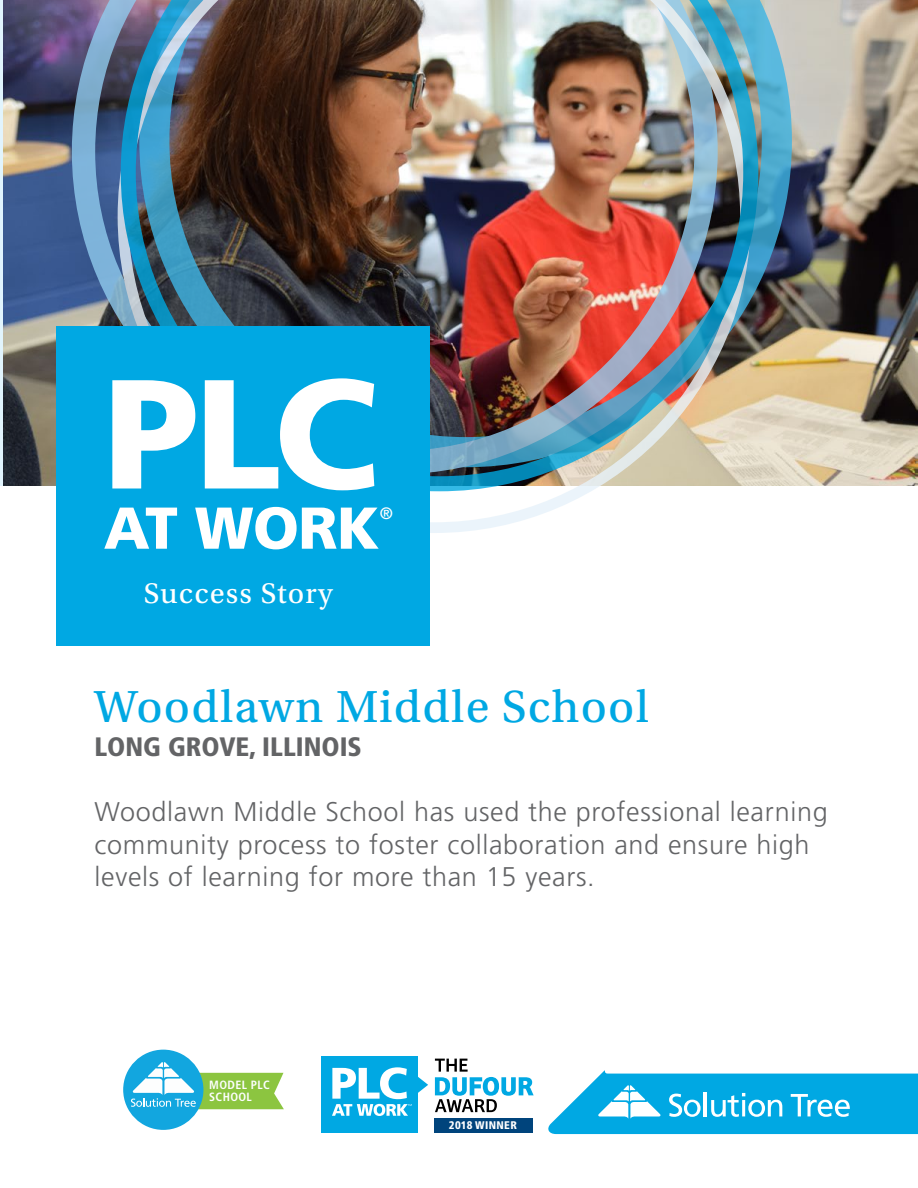
<style>
.page{position:relative;width:918px;height:1188px;background:#fff}
.page>*{position:absolute;margin:0;border:0;box-sizing:border-box;transform-origin:0 0}
.t1{font:900 155.1px "Frutiger LT Std";color:#fff}
.t2{font:900 58.95px "Frutiger LT Std";letter-spacing:-.01em;color:#fff}
.t3{font:47.55px "Utopia Std Capt";letter-spacing:.025em;color:#00a8e3}
.t4{font:30px "Utopia Std Capt";letter-spacing:.04em;color:#fff}
.t5{font:300 27px/32.4px "Frutiger LT Std";letter-spacing:.025em;color:#636466}
.t6{font:900 condensed 26.7px "Frutiger LT Std";color:#636466}
.t7{font:16.5px "Frutiger LT Std";color:#fff}
.t8{font:700 condensed 12px/12px "Frutiger LT Std";letter-spacing:.03em;color:#fdfefe}
.t9{font:900 condensed 11.1px "Frutiger LT Std";letter-spacing:.03em;color:#fff}
</style>
<div class="page">
<div style="left:123px;top:1050px;width:80px;height:80px;background:#12a6df;border-radius:50%"></div>
<svg style="left:131px;top:1062px;width:153px;height:47px"></svg>
<img style="left:3px;top:0;width:915px;height:486px">
<img style="left:758px;top:0;width:34px;height:467px">
<svg style="left:72px;top:0;width:46px;height:326px;background:#6481a7"></svg>
<svg style="left:118px;top:0;width:473px;height:533px"></svg>
<img style="left:121px;top:0;width:637px;height:491px">
<svg style="left:548px;top:1070px;width:370px;height:64px"></svg>
<div style="left:56px;top:326px;width:374px;height:320px;background:#00a8e3"></div>
<div style="left:434px;top:1118px;width:98px;height:15px;background:#00447c"></div>
<div style="left:321px;top:1056px;width:97px;height:77px;background:#00a8e3"></div>
<svg style="left:332px;top:1067px;width:96px;height:49px"></svg>
<svg style="left:435px;top:1059px;width:99px;height:53px"></svg>
<p class="t1" style="left:104px;top:341px;width:275px">PLC</p>
<p class="t2" style="left:104px;top:492px;width:277px">AT WORK</p>
<p class="t7" style="left:380px;top:504px;width:15px">®</p>
<p class="t4" style="left:144px;top:577px;width:190px">Success Story</p>
<p class="t3" style="left:94px;top:681px;width:556px">Woodlawn Middle School</p>
<p class="t6" style="left:94px;top:731px;width:269px">LONG GROVE, ILLINOIS</p>
<p class="t5" style="left:94px;top:796px;width:735px">Woodlawn Middle School has used the professional learning community process to foster collaboration and ensure high levels of learning for more than 15 years.</p>
<p class="t8" style="left:209px;top:1079px;width:62px">MODEL PLC<br>SCHOOL</p>
<p class="t9" style="left:449px;top:1119px;width:69px">2018 WINNER</p>
</div>
